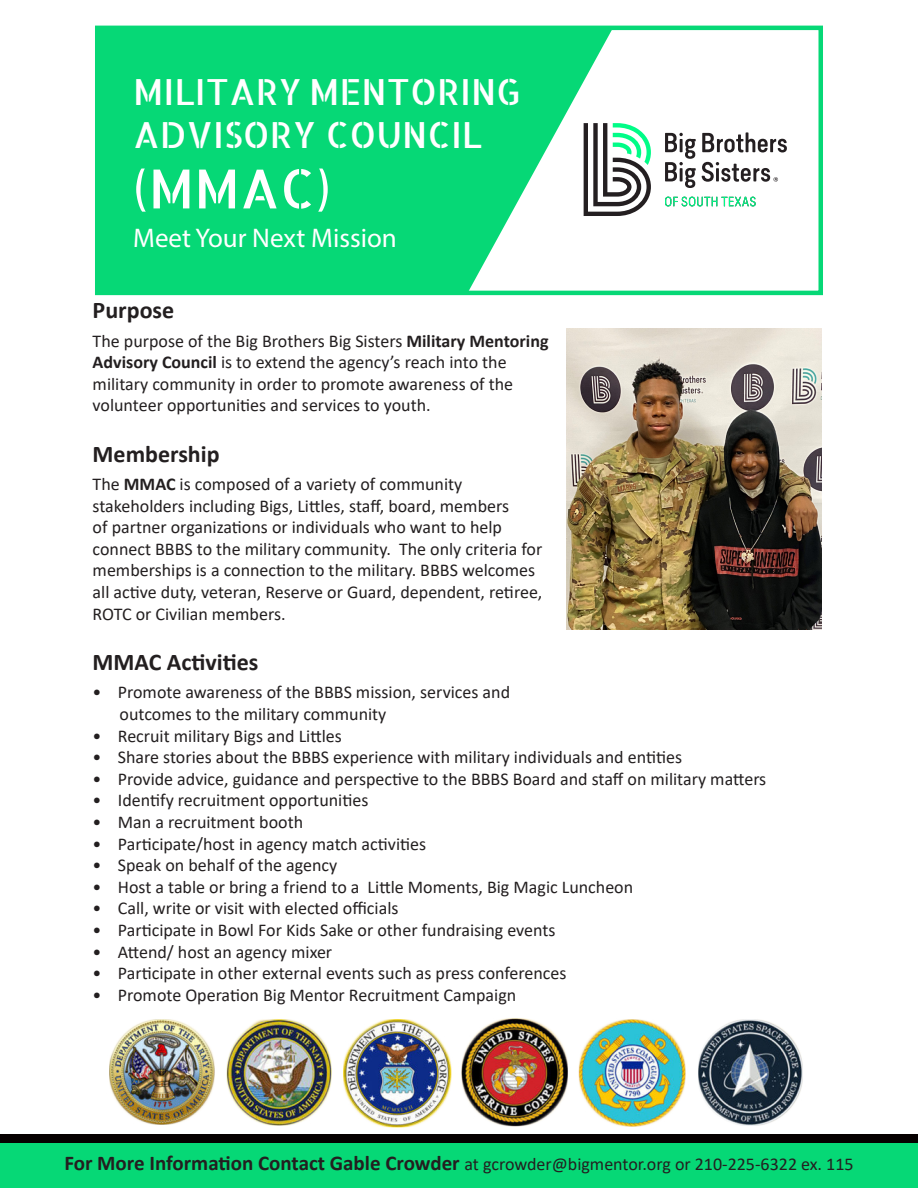
<style>
.page{position:relative;width:918px;height:1188px;background:#fff}
.page>*{position:absolute;margin:0;border:0;box-sizing:border-box;transform-origin:0 0}
.t1{font:54px "Allerta Stencil";color:#fff}
.t2{font:36px/43.2px "Allerta Stencil";color:#fff}
.t3{font:27px "Myriad Pro";color:#fff}
.t4{font:700 24px "Calibri";color:#231f20}
.t5{font:18px/21.6px "Calibri";color:#231f20}
.s1{font-weight:700}
.s2{font-weight:700;font-size:21px}
</style>
<div class="page">
<div style="left:0;top:1134px;width:918px;height:42px;background:#060000"></div>
<svg style="left:100px;top:31px;width:512px;height:259px;background:#21dc85"></svg>
<div style="left:95px;top:26px;width:728px;height:269px;border:4px solid #06d876"></div>
<svg style="left:584px;top:123px;width:67px;height:93px"></svg>
<svg style="left:702px;top:132px;width:85px;height:20px"></svg>
<svg style="left:665px;top:133px;width:31px;height:55px"></svg>
<svg style="left:702px;top:162px;width:76px;height:20px"></svg>
<svg style="left:665px;top:197px;width:91px;height:9px"></svg>
<div style="left:0;top:1143px;width:918px;height:45px;background:#06d876"></div>
<img style="left:567px;top:328px;width:255px;height:301px">
<img style="left:109px;top:1018px;width:694px;height:110px">
<p class="t2" style="left:133px;top:69px;width:390px">MILITARY MENTORING<br>ADVISORY COUNCIL</p>
<p class="t1" style="left:133px;top:153px;width:199px">(MMAC)</p>
<p class="t3" style="left:133px;top:222px;width:265px">Meet Your Next Mission</p>
<p class="t4" style="left:93px;top:293px;width:83px">Purpose</p>
<p class="t5" style="left:93px;top:329px;width:457px">The purpose of the Big Brothers Big Sisters <span class="s1">Military Mentoring Advisory Council</span> is to extend the agency’s reach into the military community in order to promote awareness of the volunteer opportunities and services to youth.</p>
<p class="t4" style="left:93px;top:437px;width:129px">Membership</p>
<p class="t5" style="left:93px;top:473px;width:451px">The <span class="s1">MMAC</span> is composed of a variety of community stakeholders including Bigs, Littles, staff, board, members<br>of partner organizations or individuals who want to help connect BBBS to the military community. The only criteria for memberships is a connection to the military. BBBS welcomes all active duty, veteran, Reserve or Guard, dependent, retiree, ROTC or Civilian members.</p>
<p class="t4" style="left:93px;top:645px;width:167px">MMAC Activities</p>
<p class="t5" style="left:93px;top:681px;width:419px">• Promote awareness of the BBBS mission, services and</p>
<p class="t5" style="left:120px;top:703px;width:268px">outcomes to the military community</p>
<p class="t5" style="left:93px;top:724px;width:251px">• Recruit military Bigs and Littles</p>
<p class="t5" style="left:93px;top:746px;width:591px">• Share stories about the BBBS experience with military individuals and entities</p>
<p class="t5" style="left:93px;top:768px;width:675px">• Provide advice, guidance and perspective to the BBBS Board and staff on military matters</p>
<p class="t5" style="left:93px;top:789px;width:277px">• Identify recruitment opportunities</p>
<p class="t5" style="left:93px;top:811px;width:212px">• Man a recruitment booth</p>
<p class="t5" style="left:93px;top:832px;width:335px">• Participate/host in agency match activities</p>
<p class="t5" style="left:93px;top:854px;width:246px">• Speak on behalf of the agency</p>
<p class="t5" style="left:93px;top:876px;width:542px">• Host a table or bring a friend to a Little Moments, Big Magic Luncheon</p>
<p class="t5" style="left:93px;top:897px;width:307px">• Call, write or visit with elected officials</p>
<p class="t5" style="left:93px;top:919px;width:464px">• Participate in Bowl For Kids Sake or other fundraising events</p>
<p class="t5" style="left:93px;top:940px;width:241px">• Attend/ host an agency mixer</p>
<p class="t5" style="left:93px;top:962px;width:475px">• Participate in other external events such as press conferences</p>
<p class="t5" style="left:93px;top:984px;width:425px">• Promote Operation Big Mentor Recruitment Campaign</p>
<p class="t5" style="left:64px;top:1153px;width:791px"><span class="s2">For More Information Contact Gable Crowder</span> at gcrowder@bigmentor.org or 210-225-6322 ex. 115</p>
</div>
